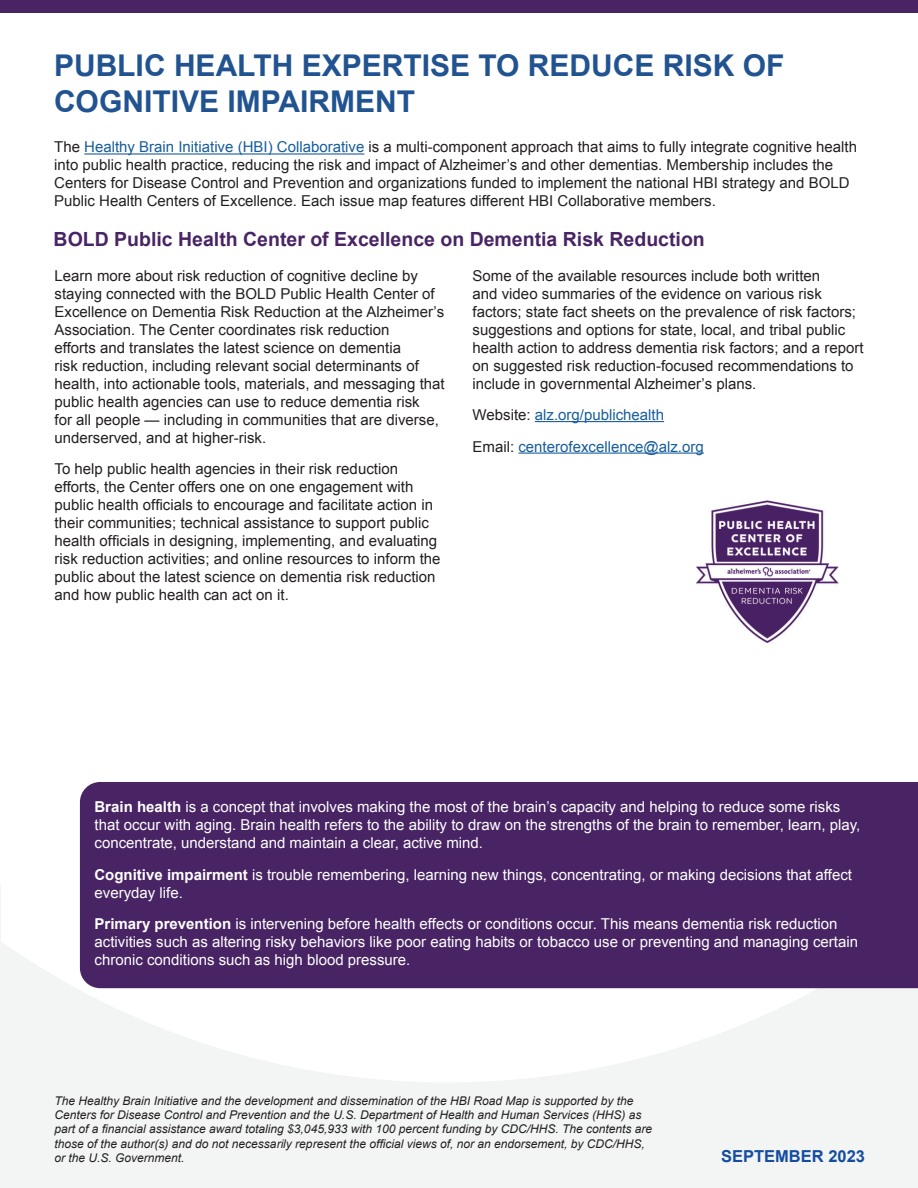
<style>
.page{position:relative;width:918px;height:1188px;background:#fff}
.page>*{position:absolute;margin:0;border:0;box-sizing:border-box;transform-origin:0 0}
.Paragraph_Style_1{font:700 30px/36px "Arial";color:#215391}
.Paragraph_Style_1-2{font:700 19.5px "Arial";color:#492464}
.Paragraph_Style_1-3{font:700 16.5px "Arial";color:#154ca0}
.Bullets{font:15px/18px "Arial";color:#231f20}
.Parapgraph{font:15px/18px "Arial";color:#fff}
.Paragraph_Style_1-4{font:15px/18px "Arial";color:#231f20}
.Parapgraph-2{font:15px "Arial";color:#175d9e}
.Parapgraph-3{font:italic 12px/14.4px "Arial";color:#231f20}
.s1{color:#175d9e}
.s2{color:#231f20}
.s3{font-weight:700}
</style>
<div class="page">
<div style="left:0;top:885px;width:918px;height:303px;background:#f3f5f5"></div>
<svg style="left:1px;top:846px;width:917px;height:236px;fill:#fff"></svg>
<div style="left:0;top:0;width:918px;height:13px;background:#492464"></div>
<hr style="left:84px;top:153px;width:280px;height:2px;background:#175d9e">
<div style="left:80px;top:782px;width:838px;height:206px;background:#492464"></div>
<hr style="left:535px;top:421px;width:129px;height:1px;background:#175d9e">
<hr style="left:518px;top:453px;width:186px;height:1px;background:#175d9e">
<img style="left:696px;top:500px;width:143px;height:143px">
<p class="Paragraph_Style_1" style="left:54px;top:48px;width:732px">PUBLIC HEALTH EXPERTISE TO REDUCE RISK OF<br>COGNITIVE IMPAIRMENT</p>
<p class="Paragraph_Style_1-4" style="left:54px;top:138px;width:804px">The <span class="s1">Healthy Brain Initiative (HBI) Collaborative</span> is a multi-component approach that aims to fully integrate cognitive health into public health practice, reducing the risk and impact of Alzheimer’s and other dementias. Membership includes the Centers for Disease Control and Prevention and organizations funded to implement the national HBI strategy and BOLD Public Health Centers of Excellence. Each issue map features different HBI Collaborative members.</p>
<p class="Paragraph_Style_1-2" style="left:54px;top:226px;width:653px">BOLD Public Health Center of Excellence on Dementia Risk Reduction</p>
<p class="Bullets" style="left:55px;top:266px;width:392px">Learn more about risk reduction of cognitive decline by staying connected with the BOLD Public Health Center of Excellence on Dementia Risk Reduction at the Alzheimer’s Association. The Center coordinates risk reduction<br>efforts and translates the latest science on dementia<br>risk reduction, including relevant social determinants of health, into actionable tools, materials, and messaging that public health agencies can use to reduce dementia risk<br>for all people — including in communities that are diverse, underserved, and at higher-risk.</p>
<p class="Bullets" style="left:55px;top:460px;width:387px">To help public health agencies in their risk reduction efforts, the Center offers one on one engagement with public health officials to encourage and facilitate action in their communities; technical assistance to support public health officials in designing, implementing, and evaluating risk reduction activities; and online resources to inform the public about the latest science on dementia risk reduction and how public health can act on it.</p>
<p class="Bullets" style="left:473px;top:266px;width:393px">Some of the available resources include both written<br>and video summaries of the evidence on various risk factors; state fact sheets on the prevalence of risk factors; suggestions and options for state, local, and tribal public health action to address dementia risk factors; and a report on suggested risk reduction-focused recommendations to include in governmental Alzheimer’s plans.</p>
<p class="Parapgraph-2" style="left:473px;top:405px;width:193px"><span class="s2">Website:</span> alz.org/publichealth</p>
<p class="Parapgraph-2" style="left:473px;top:436px;width:233px"><span class="s2">Email:</span> centerofexcellence@alz.org</p>
<p class="Parapgraph" style="left:94px;top:798px;width:767px"><span class="s3">Brain health</span> is a concept that involves making the most of the brain’s capacity and helping to reduce some risks that occur with aging. Brain health refers to the ability to draw on the strengths of the brain to remember, learn, play, concentrate, understand and maintain a clear, active mind.</p>
<p class="Parapgraph" style="left:94px;top:866px;width:759px"><span class="s3">Cognitive impairment</span> is trouble remembering, learning new things, concentrating, or making decisions that affect everyday life.</p>
<p class="Parapgraph" style="left:94px;top:915px;width:765px"><span class="s3">Primary prevention</span> is intervening before health effects or conditions occur. This means dementia risk reduction activities such as altering risky behaviors like poor eating habits or tobacco use or preventing and managing certain chronic conditions such as high blood pressure.</p>
<p class="Parapgraph-3" style="left:55px;top:1093px;width:599px">The Healthy Brain Initiative and the development and dissemination of the HBI Road Map is supported by the Centers for Disease Control and Prevention and the U.S. Department of Health and Human Services (HHS) as part of a financial assistance award totaling $3,045,933 with 100 percent funding by CDC/HHS. The contents are those of the author(s) and do not necessarily represent the official views of, nor an endorsement, by CDC/HHS, or the U.S. Government.</p>
<p class="Paragraph_Style_1-3" style="left:721px;top:1145px;width:145px">SEPTEMBER 2023</p>
</div>
